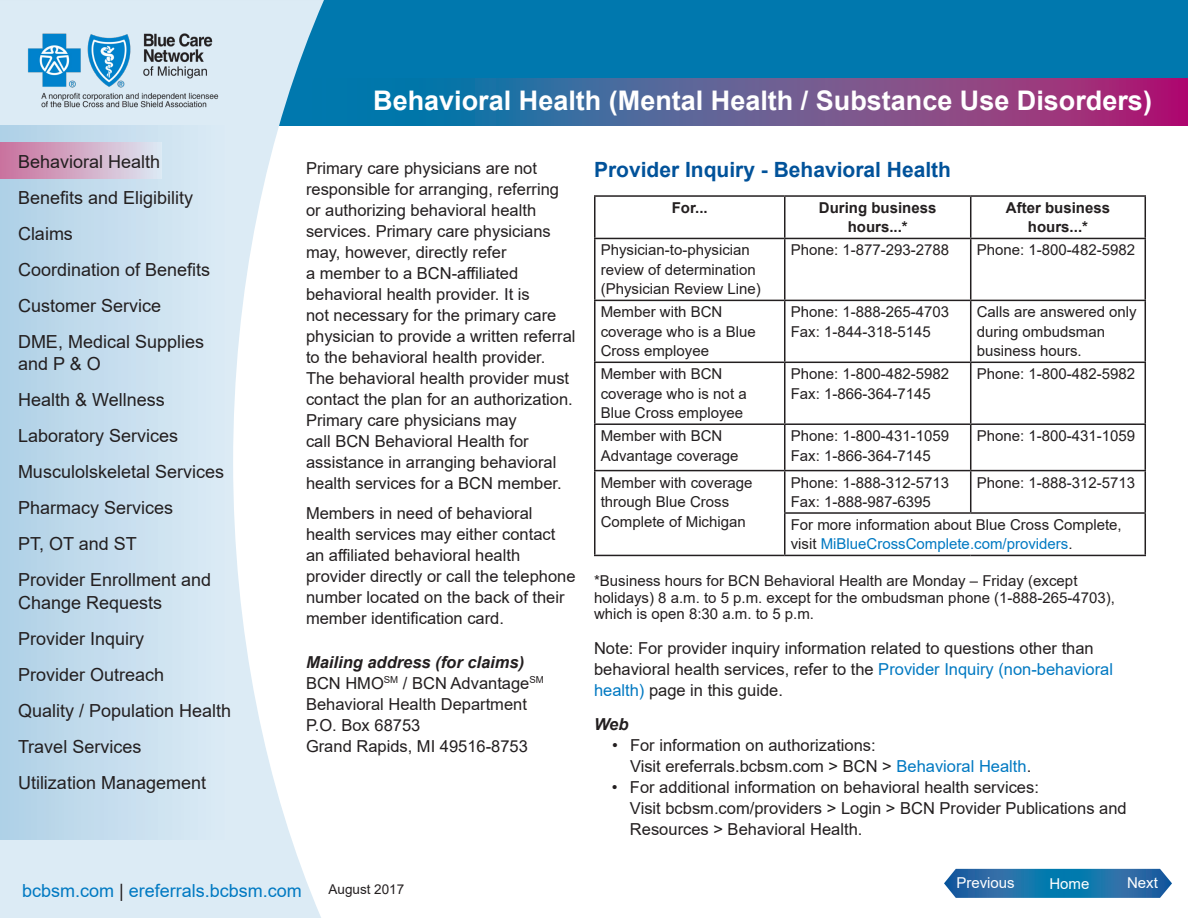
<style>
.page{position:relative;width:1188px;height:918px;background:#fff}
.page>*{position:absolute;margin:0;border:0;box-sizing:border-box;transform-origin:0 0}
.t1{font:700 27px "Arial";color:#fff}
.t2{font:700 21px "Arial";color:#01529a}
.t3{font:18px/36px "Arial";color:#231f20}
.t4{font:18px "Arial";color:#0079c2}
.t5{font:16.5px/21px "Arial";color:#231f20}
.t6{font:italic 700 16.5px "Arial";color:#231f20}
.t7{font:15px/19.5px "Arial";color:#231f20}
.t8{font:700 15px/19.5px "Arial";color:#231f20;text-align:center}
.t9{font:15px "Arial";color:#fff}
.t10{font:13.5px "Arial";color:#231f20}
.s1{font-weight:700;font-style:italic}
.s2{color:#0079c2}
.s3{color:#231f20}
</style>
<div class="page">
<div style="left:0;top:0;width:1188px;height:126px;background:#0078ae"></div>
<svg style="left:0;top:0;width:324px;height:918px;fill:#dcebf5"></svg>
<img style="left:23px;top:28px;width:202px;height:84px">
<div style="left:0;top:126px;width:230px;height:714px;background:linear-gradient(to right,#afd0e6,#dcebf6)"></div>
<svg style="left:304px;top:78px;width:884px;height:48px"></svg>
<div style="left:0;top:143px;width:162px;height:35px;background:linear-gradient(to right,#c9709c,#dde7f2)"></div>
<svg style="left:944px;top:869px;width:228px;height:29px;background:#2876ac"></svg>
<hr style="left:594px;top:239px;width:2px;height:61px;background:#231f20">
<hr style="left:784px;top:239px;width:1px;height:61px;background:#231f20">
<hr style="left:970px;top:239px;width:1px;height:61px;background:#231f20">
<hr style="left:1145px;top:239px;width:1px;height:61px;background:#231f20">
<hr style="left:594px;top:300px;width:191px;height:1px;background:#231f20">
<hr style="left:594px;top:301px;width:2px;height:61px;background:#231f20">
<hr style="left:785px;top:300px;width:186px;height:1px;background:#231f20">
<hr style="left:784px;top:301px;width:1px;height:61px;background:#231f20">
<hr style="left:971px;top:300px;width:175px;height:1px;background:#231f20">
<hr style="left:970px;top:301px;width:1px;height:61px;background:#231f20">
<hr style="left:1145px;top:301px;width:1px;height:61px;background:#231f20">
<hr style="left:594px;top:362px;width:191px;height:1px;background:#231f20">
<hr style="left:594px;top:363px;width:2px;height:60px;background:#231f20">
<hr style="left:785px;top:362px;width:186px;height:1px;background:#231f20">
<hr style="left:784px;top:363px;width:1px;height:60px;background:#231f20">
<hr style="left:971px;top:362px;width:175px;height:1px;background:#231f20">
<hr style="left:970px;top:363px;width:1px;height:60px;background:#231f20">
<hr style="left:1145px;top:363px;width:1px;height:60px;background:#231f20">
<hr style="left:594px;top:423px;width:191px;height:2px;background:#231f20">
<hr style="left:594px;top:425px;width:2px;height:45px;background:#231f20">
<hr style="left:785px;top:423px;width:186px;height:2px;background:#231f20">
<hr style="left:784px;top:425px;width:1px;height:45px;background:#231f20">
<hr style="left:971px;top:423px;width:175px;height:2px;background:#231f20">
<hr style="left:970px;top:425px;width:1px;height:45px;background:#231f20">
<hr style="left:1145px;top:425px;width:1px;height:45px;background:#231f20">
<hr style="left:594px;top:470px;width:191px;height:1px;background:#231f20">
<hr style="left:594px;top:471px;width:2px;height:42px;background:#231f20">
<hr style="left:785px;top:470px;width:186px;height:1px;background:#231f20">
<hr style="left:784px;top:471px;width:1px;height:41px;background:#231f20">
<hr style="left:971px;top:470px;width:175px;height:1px;background:#231f20">
<hr style="left:970px;top:471px;width:1px;height:41px;background:#231f20">
<hr style="left:1145px;top:471px;width:1px;height:41px;background:#231f20">
<hr style="left:594px;top:513px;width:2px;height:42px;background:#231f20">
<hr style="left:784px;top:512px;width:187px;height:2px;background:#231f20">
<hr style="left:784px;top:514px;width:1px;height:41px;background:#231f20">
<hr style="left:971px;top:512px;width:175px;height:2px;background:#231f20">
<hr style="left:1145px;top:514px;width:1px;height:41px;background:#231f20">
<hr style="left:594px;top:555px;width:191px;height:1px;background:#231f20">
<hr style="left:785px;top:555px;width:186px;height:1px;background:#231f20">
<hr style="left:971px;top:555px;width:175px;height:1px;background:#231f20">
<hr style="left:594px;top:195px;width:191px;height:2px;background:#231f20">
<hr style="left:594px;top:197px;width:2px;height:41px;background:#231f20">
<hr style="left:785px;top:195px;width:186px;height:2px;background:#231f20">
<hr style="left:784px;top:197px;width:1px;height:41px;background:#231f20">
<hr style="left:971px;top:195px;width:175px;height:2px;background:#231f20">
<hr style="left:970px;top:197px;width:1px;height:41px;background:#231f20">
<hr style="left:1145px;top:197px;width:1px;height:41px;background:#231f20">
<hr style="left:594px;top:238px;width:191px;height:1px;background:#231f20">
<hr style="left:785px;top:238px;width:186px;height:1px;background:#231f20">
<hr style="left:971px;top:238px;width:175px;height:1px;background:#231f20">
<p class="t3" style="left:18px;top:143px;width:194px">Behavioral Health<br>Benefits and Eligibility<br>Claims<br>Coordination of Benefits<br>Customer Service<br>DME, Medical Supplies</p>
<p class="t3" style="left:18px;top:346px;width:208px">and P &amp; O<br>Health &amp; Wellness<br>Laboratory Services<br>Musculolskeletal Services<br>Pharmacy Services<br>PT, OT and ST<br>Provider Enrollment and</p>
<p class="t3" style="left:18px;top:584px;width:215px">Change Requests<br>Provider Inquiry<br>Provider Outreach<br>Quality / Population Health<br>Travel Services<br>Utilization Management</p>
<h1 class="t1" style="left:373px;top:82px;width:780px">Behavioral Health (Mental Health / Substance Use Disorders)</h1>
<p class="t5" style="left:306px;top:158px;width:271px">Primary care physicians are not responsible for arranging, referring or authorizing behavioral health services. Primary care physicians may, however, directly refer<br>a member to a BCN-affiliated behavioral health provider. It is<br>not necessary for the primary care physician to provide a written referral to the behavioral health provider.<br>The behavioral health provider must contact the plan for an authorization.<br>Primary care physicians may<br>call BCN Behavioral Health for assistance in arranging behavioral health services for a BCN member.</p>
<p class="t5" style="left:306px;top:503px;width:271px">Members in need of behavioral health services may either contact an affiliated behavioral health provider directly or call the telephone number located on the back of their member identification card.</p>
<p class="t5" style="left:306px;top:651px;width:239px"><span class="s1">Mailing address (for claims)<br></span>BCN HMO<sup>SM</sup> / BCN Advantage<sup>SM<br></sup>Behavioral Health Department<br>P.O. Box 68753<br>Grand Rapids, MI 49516-8753</p>
<p class="t2" style="left:594px;top:155px;width:359px">Provider Inquiry - Behavioral Health</p>
<p class="t8" style="left:672px;top:198px;width:37px">For...</p>
<p class="t8" style="left:819px;top:198px;width:119px">During business hours...*</p>
<p class="t8" style="left:1006px;top:198px;width:106px">After business hours...*</p>
<p class="t7" style="left:601px;top:240px;width:162px">Physician-to-physician review of determination (Physician Review Line)</p>
<p class="t7" style="left:791px;top:240px;width:160px">Phone: 1-877-293-2788</p>
<p class="t7" style="left:977px;top:240px;width:160px">Phone: 1-800-482-5982</p>
<p class="t7" style="left:601px;top:302px;width:157px">Member with BCN coverage who is a Blue<br>Cross employee</p>
<p class="t7" style="left:791px;top:302px;width:160px">Phone: 1-888-265-4703<br>Fax: 1-844-318-5145</p>
<p class="t7" style="left:977px;top:302px;width:162px">Calls are answered only during ombudsman business hours.</p>
<p class="t7" style="left:601px;top:364px;width:147px">Member with BCN coverage who is not a<br>Blue Cross employee</p>
<p class="t7" style="left:791px;top:364px;width:160px">Phone: 1-800-482-5982<br>Fax: 1-866-364-7145</p>
<p class="t7" style="left:977px;top:364px;width:160px">Phone: 1-800-482-5982</p>
<p class="t7" style="left:601px;top:426px;width:139px">Member with BCN<br>Advantage coverage</p>
<p class="t7" style="left:791px;top:426px;width:160px">Phone: 1-800-431-1059<br>Fax: 1-866-364-7145</p>
<p class="t7" style="left:977px;top:426px;width:160px">Phone: 1-800-431-1059</p>
<p class="t7" style="left:601px;top:472px;width:153px">Member with coverage through Blue Cross<br>Complete of Michigan</p>
<p class="t7" style="left:791px;top:472px;width:160px">Phone: 1-888-312-5713<br>Fax: 1-888-987-6395</p>
<p class="t7" style="left:977px;top:472px;width:160px">Phone: 1-888-312-5713</p>
<p class="t7" style="left:791px;top:515px;width:332px">For more information about Blue Cross Complete, visit <span class="s2">MiBlueCrossComplete.com/providers</span>.</p>
<p class="t7" style="left:594px;top:573px;width:523px;line-height:16.5px">*Business hours for BCN Behavioral Health are Monday – Friday (except holidays) 8 a.m. to 5 p.m. except for the ombudsman phone (1-888-265-4703), which is open 8:30 a.m. to 5 p.m.</p>
<p class="t5" style="left:594px;top:637px;width:521px">Note: For provider inquiry information related to questions other than behavioral health services, refer to the <span class="s2">Provider Inquiry (non-behavioral health)</span> page in this guide.</p>
<p class="t6" style="left:594px;top:713px;width:36px">Web</p>
<p class="t5" style="left:630px;top:735px;width:403px;text-indent:-18px">• For information on authorizations:<br>Visit ereferrals.bcbsm.com &gt; BCN &gt; <span class="s2">Behavioral Health</span>.</p>
<p class="t5" style="left:630px;top:777px;width:498px;text-indent:-18px">• For additional information on behavioral health services:<br>Visit bcbsm.com/providers &gt; Login &gt; BCN Provider Publications and<br>Resources &gt; Behavioral Health.</p>
<p class="t4" style="left:22px;top:878px;width:281px">bcbsm.com <span class="s3">|</span> ereferrals.bcbsm.com</p>
<p class="t10" style="left:328px;top:880px;width:77px">August 2017</p>
<p class="t9" style="left:956px;top:872px;width:60px">Previous</p>
<p class="t9" style="left:1049px;top:873px;width:42px">Home</p>
<p class="t9" style="left:1127px;top:873px;width:32px">Next</p>
</div>
